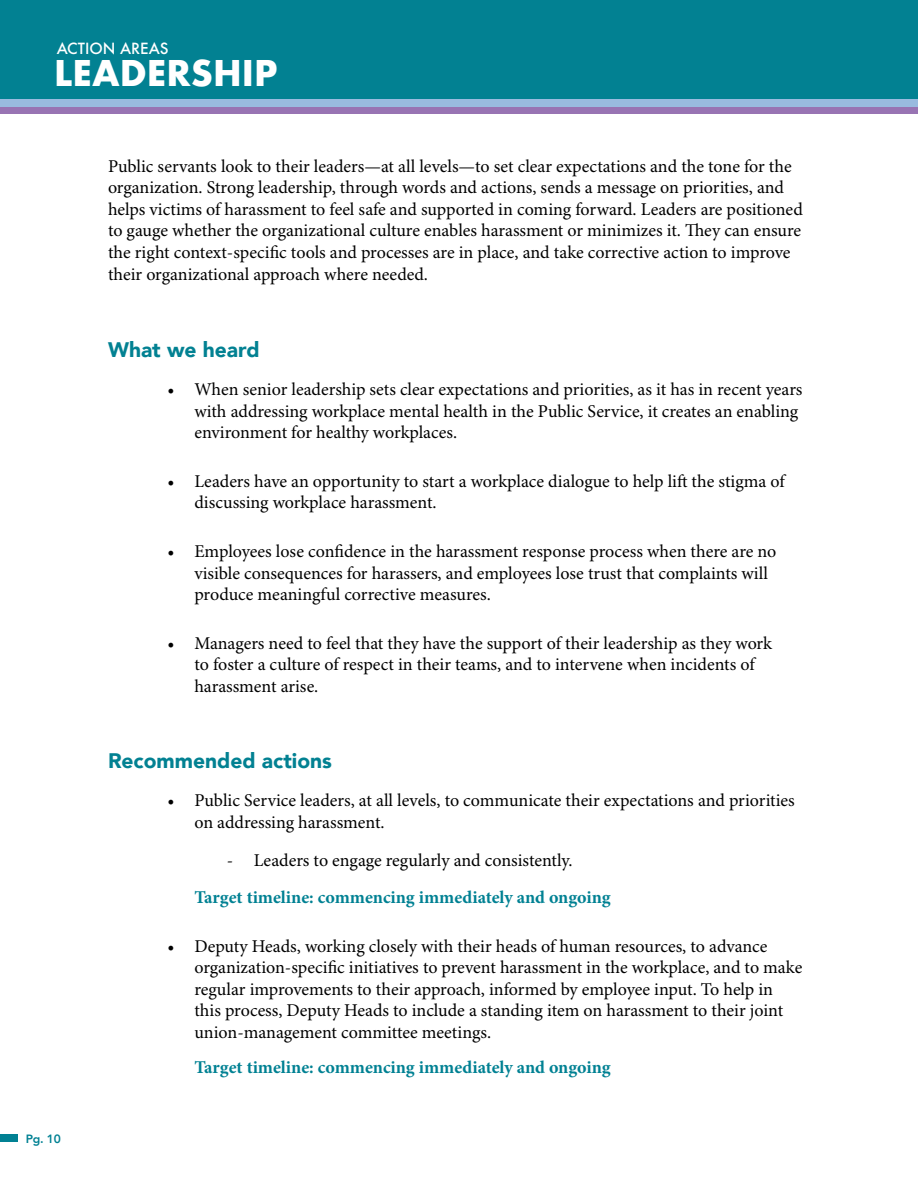
<style>
.page{position:relative;width:918px;height:1188px;background:#fff}
.page>*{position:absolute;margin:0;border:0;box-sizing:border-box;transform-origin:0 0}
.t1{font:700 34.5px "Futura";color:#fff}
.t2{font:900 21px "Avenir";color:#028192}
.t3{font:18px/21.6px "Minion Pro";color:#000}
.t4{font:700 18px "Minion Pro";color:#018193}
.t5{font:500 15px "Futura";color:#fff}
.t6{font:800 12px "Avenir";color:#018193}
</style>
<div class="page">
<div style="left:0;top:1134px;width:18px;height:8px;background:#018193"></div>
<div style="left:0;top:0;width:918px;height:107px;background:#028192"></div>
<svg style="left:0;top:99px;width:918px;height:15px;background:#9899ca"></svg>
<p class="t5" style="left:57px;top:39px;width:113px">ACTION AREAS</p>
<h1 class="t1" style="left:54px;top:48px;width:225px">LEADERSHIP</h1>
<p class="t3" style="left:108px;top:156px;width:696px">Public servants look to their leaders—at all levels—to set clear expectations and the tone for the organization. Strong leadership, through words and actions, sends a message on priorities, and helps victims of harassment to feel safe and supported in coming forward. Leaders are positioned to gauge whether the organizational culture enables harassment or minimizes it. They can ensure the right context-specific tools and processes are in place, and take corrective action to improve their organizational approach where needed.</p>
<p class="t2" style="left:108px;top:332px;width:153px">What we heard</p>
<p class="t3" style="left:194px;top:379px;width:610px;text-indent:-27px">• When senior leadership sets clear expectations and priorities, as it has in recent years with addressing workplace mental health in the Public Service, it creates an enabling environment for healthy workplaces.</p>
<p class="t3" style="left:194px;top:471px;width:592px;text-indent:-27px">• Leaders have an opportunity to start a workplace dialogue to help lift the stigma of discussing workplace harassment.</p>
<p class="t3" style="left:194px;top:541px;width:584px;text-indent:-27px">• Employees lose confidence in the harassment response process when there are no visible consequences for harassers, and employees lose trust that complaints will produce meaningful corrective measures.</p>
<p class="t3" style="left:194px;top:633px;width:579px;text-indent:-27px">• Managers need to feel that they have the support of their leadership as they work to foster a culture of respect in their teams, and to intervene when incidents of harassment arise.</p>
<p class="t2" style="left:108px;top:743px;width:225px">Recommended actions</p>
<p class="t3" style="left:194px;top:790px;width:602px;text-indent:-27px">• Public Service leaders, at all levels, to communicate their expectations and priorities on addressing harassment.</p>
<p class="t3" style="left:227px;top:850px;width:347px">- Leaders to engage regularly and consistently.</p>
<p class="t4" style="left:194px;top:885px;width:418px">Target timeline: commencing immediately and ongoing</p>
<p class="t3" style="left:194px;top:936px;width:609px;text-indent:-27px">• Deputy Heads, working closely with their heads of human resources, to advance organization-specific initiatives to prevent harassment in the workplace, and to make regular improvements to their approach, informed by employee input. To help in this process, Deputy Heads to include a standing item on harassment to their joint union-management committee meetings.</p>
<p class="t6" style="left:26px;top:1129px;width:37px">Pg. 10</p>
<p class="t4" style="left:194px;top:1054px;width:418px">Target timeline: commencing immediately and ongoing</p>
</div>
